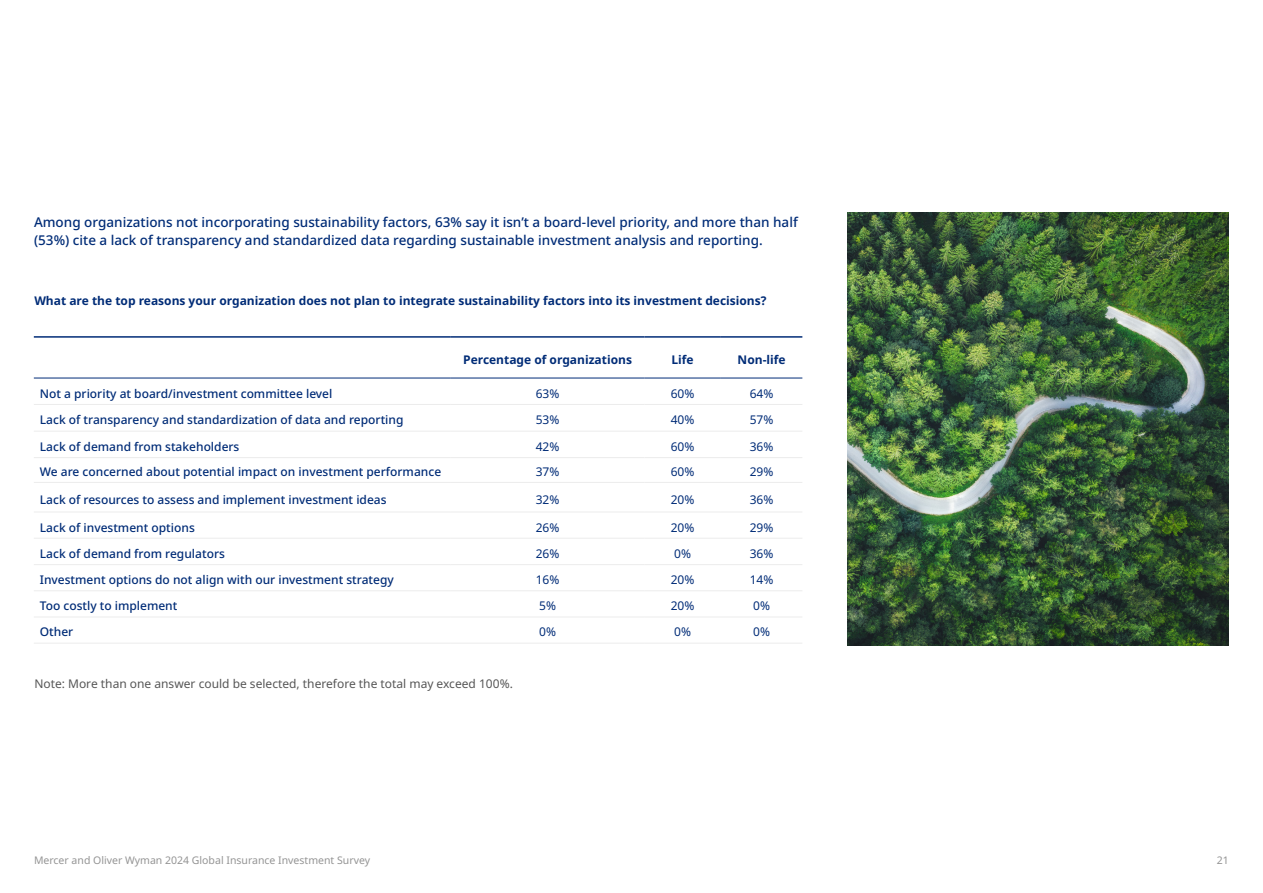
<style>
.page{position:relative;width:1263px;height:893px;background:#fff}
.page>*{position:absolute;margin:0;border:0;box-sizing:border-box;transform-origin:0 0}
.t1{font:500 13.5px/18px "Noto Sans";color:#002c77}
.t2{font:500 12px "Noto Sans";color:#002c77}
.t3{font:700 12px "Noto Sans";color:#002c77}
.t4{font:12px "Noto Sans";color:#002c77}
.t5{font:12px "Noto Sans";color:#565656}
.t6{font:10.5px "Noto Sans";color:#949494}
</style>
<div class="page">
<hr style="left:34px;top:336px;width:417px;height:2px;background:#002c77">
<hr style="left:451px;top:336px;width:193px;height:2px;background:#002c77">
<hr style="left:644px;top:336px;width:77px;height:2px;background:#002c77">
<hr style="left:721px;top:336px;width:81px;height:2px;background:#002c77">
<hr style="left:34px;top:378px;width:417px;height:1px;background:#002c77">
<hr style="left:451px;top:378px;width:193px;height:1px;background:#002c77">
<hr style="left:644px;top:378px;width:77px;height:1px;background:#002c77">
<hr style="left:721px;top:378px;width:81px;height:1px;background:#002c77">
<hr style="left:34px;top:404px;width:417px;height:1px;background:#ececec">
<hr style="left:451px;top:404px;width:193px;height:1px;background:#ececec">
<hr style="left:644px;top:404px;width:77px;height:1px;background:#ececec">
<hr style="left:721px;top:404px;width:81px;height:1px;background:#ececec">
<hr style="left:34px;top:431px;width:417px;height:1px;background:#ececec">
<hr style="left:451px;top:431px;width:193px;height:1px;background:#ececec">
<hr style="left:644px;top:431px;width:77px;height:1px;background:#ececec">
<hr style="left:721px;top:431px;width:81px;height:1px;background:#ececec">
<hr style="left:34px;top:457px;width:417px;height:1px;background:#ececec">
<hr style="left:451px;top:457px;width:193px;height:1px;background:#ececec">
<hr style="left:644px;top:457px;width:77px;height:1px;background:#ececec">
<hr style="left:721px;top:457px;width:81px;height:1px;background:#ececec">
<hr style="left:34px;top:482px;width:417px;height:1px;background:#ececec">
<hr style="left:451px;top:482px;width:193px;height:1px;background:#ececec">
<hr style="left:644px;top:482px;width:77px;height:1px;background:#ececec">
<hr style="left:721px;top:482px;width:81px;height:1px;background:#ececec">
<hr style="left:34px;top:512px;width:417px;height:1px;background:#ececec">
<hr style="left:451px;top:512px;width:193px;height:1px;background:#ececec">
<hr style="left:644px;top:512px;width:77px;height:1px;background:#ececec">
<hr style="left:721px;top:512px;width:81px;height:1px;background:#ececec">
<hr style="left:34px;top:538px;width:417px;height:1px;background:#ececec">
<hr style="left:451px;top:538px;width:193px;height:1px;background:#ececec">
<hr style="left:644px;top:538px;width:77px;height:1px;background:#ececec">
<hr style="left:721px;top:538px;width:81px;height:1px;background:#ececec">
<hr style="left:34px;top:564px;width:417px;height:1px;background:#ececec">
<hr style="left:451px;top:564px;width:193px;height:1px;background:#ececec">
<hr style="left:644px;top:564px;width:77px;height:1px;background:#ececec">
<hr style="left:721px;top:564px;width:81px;height:1px;background:#ececec">
<hr style="left:34px;top:590px;width:417px;height:1px;background:#ececec">
<hr style="left:451px;top:590px;width:193px;height:1px;background:#ececec">
<hr style="left:644px;top:590px;width:77px;height:1px;background:#ececec">
<hr style="left:721px;top:590px;width:81px;height:1px;background:#ececec">
<hr style="left:34px;top:617px;width:417px;height:1px;background:#ececec">
<hr style="left:451px;top:617px;width:193px;height:1px;background:#ececec">
<hr style="left:644px;top:617px;width:77px;height:1px;background:#ececec">
<hr style="left:721px;top:617px;width:81px;height:1px;background:#ececec">
<hr style="left:34px;top:643px;width:417px;height:1px;background:#ececec">
<hr style="left:451px;top:643px;width:193px;height:1px;background:#ececec">
<hr style="left:644px;top:643px;width:77px;height:1px;background:#ececec">
<hr style="left:721px;top:643px;width:81px;height:1px;background:#ececec">
<img style="left:848px;top:213px;width:381px;height:433px">
<p class="t1" style="left:34px;top:213px;width:765px">Among organizations not incorporating sustainability factors, 63% say it isn’t a board-level priority, and more than half (53%) cite a lack of transparency and standardized data regarding sustainable investment analysis and reporting.</p>
<p class="t3" style="left:34px;top:292px;width:734px">What are the top reasons your organization does not plan to integrate sustainability factors into its investment decisions?</p>
<p class="t3" style="left:463px;top:351px;width:170px">Percentage of organizations</p>
<p class="t3" style="left:671px;top:351px;width:24px">Life</p>
<p class="t3" style="left:738px;top:351px;width:49px">Non-life</p>
<p class="t2" style="left:40px;top:385px;width:294px">Not a priority at board/investment committee level</p>
<p class="t4" style="left:536px;top:385px;width:25px">63%</p>
<p class="t4" style="left:671px;top:385px;width:25px">60%</p>
<p class="t4" style="left:750px;top:385px;width:25px">64%</p>
<p class="t2" style="left:40px;top:411px;width:365px">Lack of transparency and standardization of data and reporting</p>
<p class="t4" style="left:536px;top:411px;width:25px">53%</p>
<p class="t4" style="left:671px;top:411px;width:25px">40%</p>
<p class="t4" style="left:750px;top:411px;width:25px">57%</p>
<p class="t2" style="left:40px;top:438px;width:201px">Lack of demand from stakeholders</p>
<p class="t4" style="left:536px;top:438px;width:25px">42%</p>
<p class="t4" style="left:671px;top:438px;width:25px">60%</p>
<p class="t4" style="left:750px;top:438px;width:25px">36%</p>
<p class="t2" style="left:40px;top:464px;width:403px">We are concerned about potential impact on investment performance</p>
<p class="t4" style="left:536px;top:464px;width:25px">37%</p>
<p class="t4" style="left:671px;top:464px;width:25px">60%</p>
<p class="t4" style="left:750px;top:464px;width:25px">29%</p>
<p class="t2" style="left:40px;top:491px;width:348px">Lack of resources to assess and implement investment ideas</p>
<p class="t4" style="left:536px;top:491px;width:25px">32%</p>
<p class="t4" style="left:671px;top:491px;width:25px">20%</p>
<p class="t4" style="left:750px;top:491px;width:25px">36%</p>
<p class="t2" style="left:40px;top:519px;width:156px">Lack of investment options</p>
<p class="t4" style="left:536px;top:519px;width:25px">26%</p>
<p class="t4" style="left:671px;top:519px;width:25px">20%</p>
<p class="t4" style="left:750px;top:519px;width:25px">29%</p>
<p class="t2" style="left:40px;top:545px;width:187px">Lack of demand from regulators</p>
<p class="t4" style="left:536px;top:545px;width:25px">26%</p>
<p class="t4" style="left:674px;top:545px;width:18px">0%</p>
<p class="t4" style="left:750px;top:545px;width:25px">36%</p>
<p class="t2" style="left:40px;top:571px;width:355px">Investment options do not align with our investment strategy</p>
<p class="t4" style="left:536px;top:571px;width:25px">16%</p>
<p class="t4" style="left:671px;top:571px;width:25px">20%</p>
<p class="t4" style="left:750px;top:571px;width:25px">14%</p>
<p class="t2" style="left:40px;top:597px;width:139px">Too costly to implement</p>
<p class="t4" style="left:539px;top:597px;width:18px">5%</p>
<p class="t4" style="left:671px;top:597px;width:25px">20%</p>
<p class="t4" style="left:753px;top:597px;width:18px">0%</p>
<p class="t2" style="left:40px;top:624px;width:35px">Other</p>
<p class="t4" style="left:539px;top:624px;width:18px">0%</p>
<p class="t4" style="left:674px;top:624px;width:18px">0%</p>
<p class="t4" style="left:753px;top:624px;width:18px">0%</p>
<p class="t5" style="left:34px;top:675px;width:480px">Note: More than one answer could be selected, therefore the total may exceed 100%.</p>
<p class="t6" style="left:34px;top:853px;width:338px">Mercer and Oliver Wyman 2024 Global Insurance Investment Survey</p>
<p class="t6" style="left:1217px;top:853px;width:14px">21</p>
</div>
